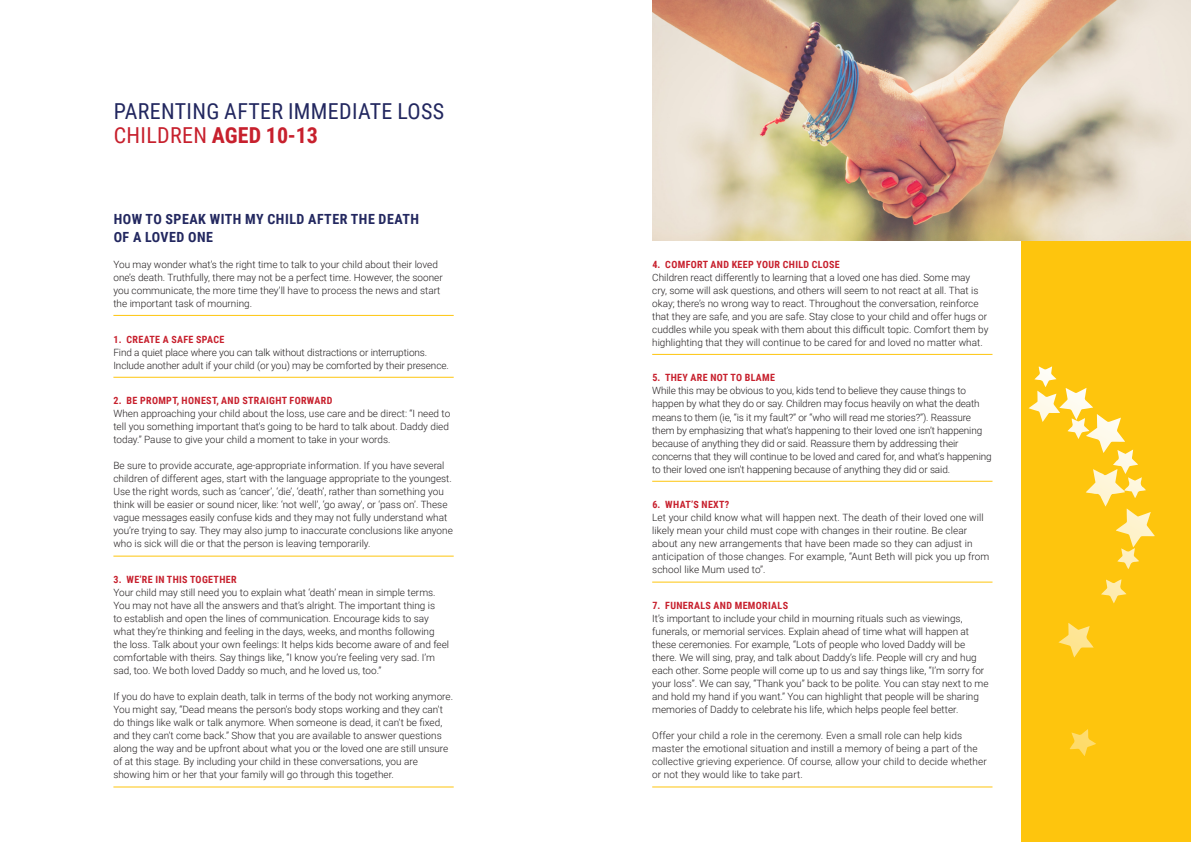
<style>
.page{position:relative;width:1191px;height:842px;background:#fff}
.page>*{position:absolute;margin:0;border:0;box-sizing:border-box;transform-origin:0 0}
.t1{font:22px/24px "Roboto Condensed";letter-spacing:.015em;color:#22275f}
.t2{font:700 14px/18px "Roboto Condensed";letter-spacing:.035em;color:#22275f}
.t3{font:300 10px/13px "Roboto";color:#231f20}
.t4{font:700 10px "Roboto Condensed";letter-spacing:.035em;color:#c7202d}
.s1{color:#c7202d}
.s2{font-weight:700;color:#c7202d}
</style>
<div class="page">
<div style="left:1021px;top:0;width:170px;height:842px;background:#fec50d"></div>
<hr style="left:113px;top:315px;width:341px;height:1px;background:#fec50d">
<hr style="left:113px;top:377px;width:341px;height:1px;background:#fec50d">
<hr style="left:113px;top:556px;width:341px;height:1px;background:#fec50d">
<hr style="left:113px;top:787px;width:341px;height:1px;background:#fec50d">
<hr style="left:652px;top:354px;width:340px;height:1px;background:#fec50d">
<hr style="left:652px;top:481px;width:340px;height:1px;background:#fec50d">
<hr style="left:652px;top:582px;width:340px;height:1px;background:#fec50d">
<hr style="left:652px;top:787px;width:340px;height:1px;background:#fec50d">
<img style="left:652px;top:0;width:539px;height:241px">
<svg style="left:1028px;top:366px;width:97px;height:87px"></svg>
<p class="t1" style="left:114px;top:98px;width:332px">PARENTING AFTER IMMEDIATE LOSS<br><span class="s1">CHILDREN</span> <span class="s2">AGED 10-13</span></p>
<p class="t2" style="left:114px;top:209px;width:307px">HOW TO SPEAK WITH MY CHILD AFTER THE DEATH<br>OF A LOVED ONE</p>
<p class="t3" style="left:113px;top:257px;width:331px">You may wonder what’s the right time to talk to your child about their loved one’s death. Truthfully, there may not be a perfect time. However, the sooner you communicate, the more time they’ll have to process the news and start the important task of mourning.</p>
<p class="t4" style="left:114px;top:332px;width:112px">1. CREATE A SAFE SPACE</p>
<p class="t3" style="left:113px;top:345px;width:337px">Find a quiet place where you can talk without distractions or interruptions.<br>Include another adult if your child (or you) may be comforted by their presence.</p>
<p class="t4" style="left:114px;top:394px;width:220px">2. BE PROMPT, HONEST, AND STRAIGHT FORWARD</p>
<p class="t3" style="left:113px;top:407px;width:338px">When approaching your child about the loss, use care and be direct: “I need to tell you something important that’s going to be hard to talk about. Daddy died today.” Pause to give your child a moment to take in your words.</p>
<p class="t3" style="left:113px;top:459px;width:341px">Be sure to provide accurate, age-appropriate information. If you have several children of different ages, start with the language appropriate to the youngest.<br>Use the right words, such as ‘cancer’, ‘die’, ‘death’, rather than something you think will be easier or sound nicer, like: ‘not well’, ‘go away’, or ‘pass on’. These vague messages easily confuse kids and they may not fully understand what you’re trying to say. They may also jump to inaccurate conclusions like anyone who is sick will die or that the person is leaving temporarily.</p>
<p class="t4" style="left:114px;top:573px;width:125px">3. WE’RE IN THIS TOGETHER</p>
<p class="t3" style="left:113px;top:586px;width:337px">Your child may still need you to explain what ‘death’ mean in simple terms.<br>You may not have all the answers and that’s alright. The important thing is<br>to establish and open the lines of communication. Encourage kids to say what they’re thinking and feeling in the days, weeks, and months following the loss. Talk about your own feelings: It helps kids become aware of and feel comfortable with theirs. Say things like, “I know you’re feeling very sad. I’m sad, too. We both loved Daddy so much, and he loved us, too.”</p>
<p class="t3" style="left:113px;top:690px;width:341px">If you do have to explain death, talk in terms of the body not working anymore.<br>You might say, “Dead means the person’s body stops working and they can’t do things like walk or talk anymore. When someone is dead, it can’t be fixed, and they can’t come back.” Show that you are available to answer questions along the way and be upfront about what you or the loved one are still unsure of at this stage. By including your child in these conversations, you are showing him or her that your family will go through this together.</p>
<p class="t4" style="left:652px;top:257px;width:189px">4. COMFORT AND KEEP YOUR CHILD CLOSE</p>
<p class="t3" style="left:652px;top:270px;width:338px">Children react differently to learning that a loved one has died. Some may<br>cry, some will ask questions, and others will seem to not react at all. That is okay; there’s no wrong way to react. Throughout the conversation, reinforce that they are safe, and you are safe. Stay close to your child and offer hugs or cuddles while you speak with them about this difficult topic. Comfort them by highlighting that they will continue to be cared for and loved no matter what.</p>
<p class="t4" style="left:652px;top:371px;width:124px">5. THEY ARE NOT TO BLAME</p>
<p class="t3" style="left:652px;top:384px;width:341px">While this may be obvious to you, kids tend to believe they cause things to happen by what they do or say. Children may focus heavily on what the death means to them (ie, “is it my fault?” or “who will read me stories?”). Reassure them by emphasizing that what’s happening to their loved one isn’t happening because of anything they did or said. Reassure them by addressing their concerns that they will continue to be loved and cared for, and what’s happening to their loved one isn’t happening because of anything they did or said.</p>
<p class="t4" style="left:652px;top:498px;width:78px">6. WHAT’S NEXT?</p>
<p class="t3" style="left:652px;top:511px;width:339px">Let your child know what will happen next. The death of their loved one will likely mean your child must cope with changes in their routine. Be clear about any new arrangements that have been made so they can adjust in anticipation of those changes. For example, “Aunt Beth will pick you up from school like Mum used to”.</p>
<p class="t4" style="left:652px;top:599px;width:137px">7. FUNERALS AND MEMORIALS</p>
<p class="t3" style="left:652px;top:612px;width:338px">It’s important to include your child in mourning rituals such as viewings, funerals, or memorial services. Explain ahead of time what will happen at these ceremonies. For example, “Lots of people who loved Daddy will be there. We will sing, pray, and talk about Daddy’s life. People will cry and hug each other. Some people will come up to us and say things like, “I’m sorry for your loss”. We can say, “Thank you” back to be polite. You can stay next to me and hold my hand if you want.” You can highlight that people will be sharing memories of Daddy to celebrate his life, which helps people feel better.</p>
<p class="t3" style="left:652px;top:729px;width:336px">Offer your child a role in the ceremony. Even a small role can help kids master the emotional situation and instill a memory of being a part of the collective grieving experience. Of course, allow your child to decide whether or not they would like to take part.</p>
</div>
